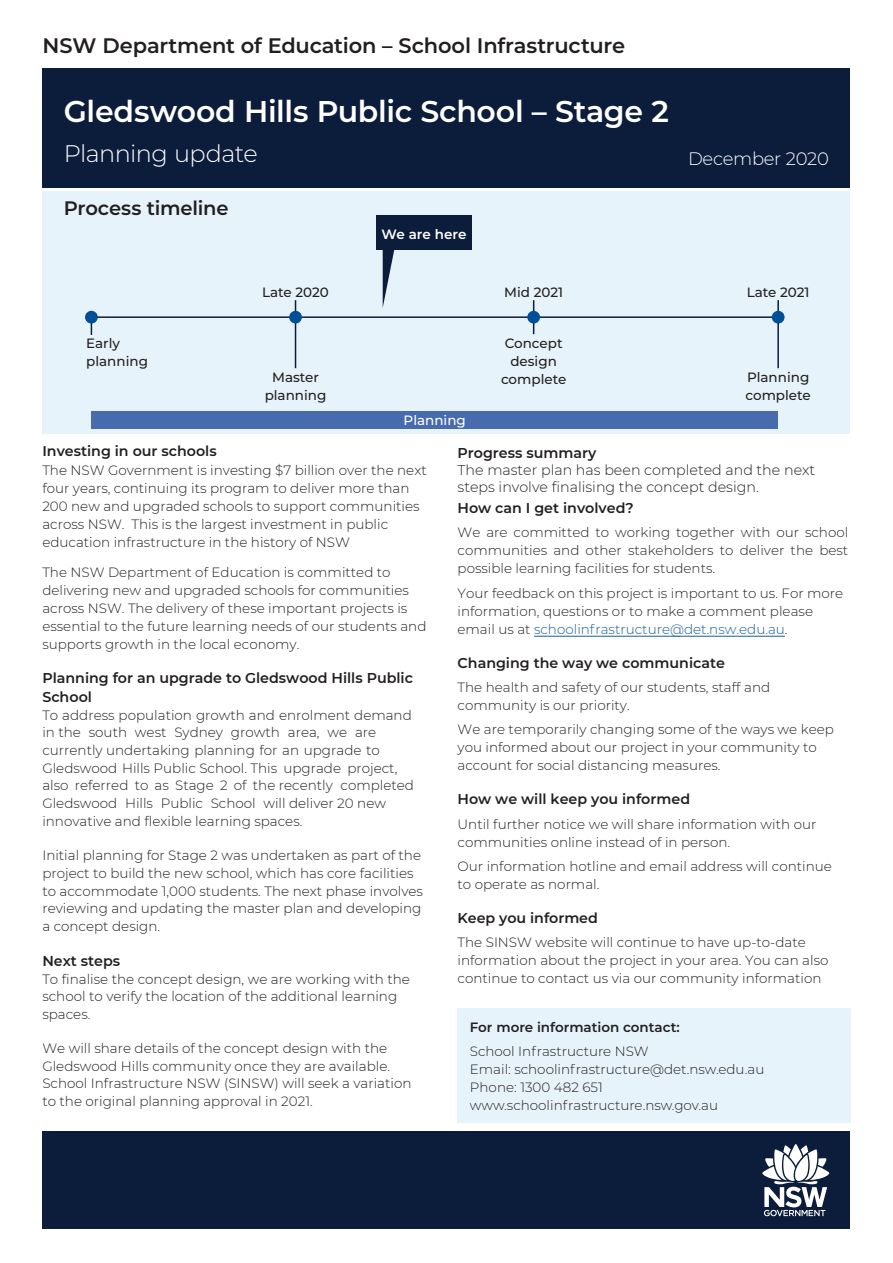
<style>
.page{position:relative;width:893px;height:1263px;background:#fff}
.page>*{position:absolute;margin:0;border:0;box-sizing:border-box;transform-origin:0 0}
.t1{font:600 30px "Montserrat";letter-spacing:-.01em;color:#fff}
.t2{font:300 24px "Montserrat";letter-spacing:-.025em;color:#fff}
.t3{font:600 21px "Montserrat";letter-spacing:-.01em;color:#231f20}
.t4{font:600 19.5px "Montserrat";letter-spacing:-.01em;color:#231f20}
.t5{font:300 18px "Montserrat";letter-spacing:-.02em;color:#fff}
.t6{font:600 14.25px/18.6px "Montserrat";color:#231f20}
.t7{font:300 14.25px/17.1px "Montserrat";color:#231f20}
.t8{font:300 13.5px/18px "Montserrat";color:#231f20}
.t9{font:500 13.5px/18px "Montserrat";color:#231f20}
.t10{font:600 13.5px "Montserrat";color:#231f20}
.t11{font:600 13.5px "Montserrat";color:#fff}
.t12{font:500 13.5px "Montserrat";color:#fff}
.s1{color:#175d9e}
</style>
<div class="page">
<div style="left:43px;top:1131px;width:807px;height:98px;background:#0c1c3b"></div>
<svg style="left:762px;top:1144px;width:67px;height:72px"></svg>
<div style="left:43px;top:191px;width:807px;height:243px;background:#e6f3fb"></div>
<hr style="left:534px;top:636px;width:251px;height:1px;background:#175d9e">
<div style="left:43px;top:68px;width:807px;height:119px;background:#0c1c3b"></div>
<hr style="left:93px;top:316px;width:686px;height:2px;background:#0c1c3b">
<hr style="left:777px;top:300px;width:2px;height:68px;background:#0c1c3b">
<div style="left:772px;top:311px;width:12px;height:13px;background:#014e99;border-radius:50%"></div>
<hr style="left:533px;top:300px;width:1px;height:34px;background:#0c1c3b">
<div style="left:527px;top:311px;width:13px;height:13px;background:#014e99;border-radius:50%"></div>
<hr style="left:295px;top:300px;width:1px;height:68px;background:#0c1c3b">
<div style="left:289px;top:311px;width:13px;height:13px;background:#014e99;border-radius:50%"></div>
<div style="left:85px;top:311px;width:13px;height:13px;background:#014e99;border-radius:50%"></div>
<div style="left:91px;top:411px;width:687px;height:17px;background:#486bad"></div>
<div style="left:457px;top:1008px;width:393px;height:115px;background:#e6f3fb"></div>
<div style="left:376px;top:216px;width:96px;height:34px;background:#0c1c3b"></div>
<svg style="left:383px;top:250px;width:12px;height:56px"></svg>
<h3 class="t3" style="left:43px;top:31px;width:584px">NSW Department of Education – School Infrastructure</h3>
<h1 class="t1" style="left:64px;top:90px;width:607px">Gledswood Hills Public School – Stage 2</h1>
<h2 class="t2" style="left:64px;top:137px;width:195px">Planning update</h2>
<h3 class="t5" style="left:688px;top:146px;width:142px">December 2020</h3>
<h3 class="t4" style="left:64px;top:195px;width:166px">Process timeline</h3>
<p class="t9" style="left:86px;top:334px;width:63px">Early planning</p>
<p class="t9" style="left:262px;top:282px;width:68px">Late 2020</p>
<p class="t9" style="left:265px;top:368px;width:63px;text-align:center">Master planning</p>
<p class="t11" style="left:382px;top:225px;width:87px">We are here</p>
<p class="t12" style="left:404px;top:410px;width:64px">Planning</p>
<p class="t9" style="left:504px;top:282px;width:60px">Mid 2021</p>
<p class="t9" style="left:501px;top:334px;width:67px;text-align:center">Concept design complete</p>
<p class="t9" style="left:747px;top:282px;width:64px">Late 2021</p>
<p class="t9" style="left:745px;top:368px;width:67px">Planning complete</p>
<p class="t6" style="left:42px;top:441px;width:176px">Investing in our schools</p>
<p class="t8" style="left:42px;top:461px;width:386px">The NSW Government is investing $7 billion over the next four years, continuing its program to deliver more than 200 new and upgraded schools to support communities across NSW. This is the largest investment in public education infrastructure in the history of NSW</p>
<p class="t8" style="left:42px;top:562px;width:386px">The NSW Department of Education is committed to delivering new and upgraded schools for communities across NSW. The delivery of these important projects is essential to the future learning needs of our students and supports growth in the local economy.</p>
<p class="t6" style="left:42px;top:668px;width:372px">Planning for an upgrade to Gledswood Hills Public<br>School</p>
<p class="t8" style="left:42px;top:706px;width:373px">To address population growth and enrolment demand in the south west Sydney growth area, we are currently undertaking planning for an upgrade to Gledswood Hills Public School. This upgrade project, also referred to as Stage 2 of the recently completed Gledswood Hills Public School will deliver 20 new innovative and flexible learning spaces.</p>
<p class="t8" style="left:42px;top:846px;width:382px;line-height:17.5px">Initial planning for Stage 2 was undertaken as part of the project to build the new school, which has core facilities to accommodate 1,000 students. The next phase involves reviewing and updating the master plan and developing a concept design.</p>
<p class="t6" style="left:42px;top:951px;width:79px">Next steps</p>
<p class="t8" style="left:42px;top:969px;width:369px;line-height:17.5px">To finalise the concept design, we are working with the school to verify the location of the additional learning spaces.</p>
<p class="t8" style="left:42px;top:1039px;width:371px;line-height:17.5px">We will share details of the concept design with the Gledswood Hills community once they are available.<br>School Infrastructure NSW (SINSW) will seek a variation to the original planning approval in 2021.</p>
<p class="t6" style="left:458px;top:443px;width:140px">Progress summary</p>
<p class="t7" style="left:458px;top:461px;width:359px">The master plan has been completed and the next steps involve finalising the concept design.</p>
<p class="t6" style="left:458px;top:498px;width:178px">How can I get involved?</p>
<p class="t8" style="left:458px;top:523px;width:392px;text-align:justify">We are committed to working together with our school communities and other stakeholders to deliver the best possible learning facilities for students.</p>
<p class="t8" style="left:458px;top:584px;width:387px">Your feedback on this project is important to us. For more information, questions or to make a comment please email us at <span class="s1">schoolinfrastructure@det.nsw.edu.au</span>.</p>
<p class="t6" style="left:458px;top:653px;width:269px">Changing the way we communicate</p>
<p class="t8" style="left:458px;top:678px;width:314px">The health and safety of our students, staff and community is our priority.</p>
<p class="t8" style="left:458px;top:720px;width:378px">We are temporarily changing some of the ways we keep you informed about our project in your community to account for social distancing measures.</p>
<p class="t6" style="left:458px;top:789px;width:234px">How we will keep you informed</p>
<p class="t8" style="left:458px;top:814px;width:360px">Until further notice we will share information with our communities online instead of in person.</p>
<p class="t8" style="left:458px;top:857px;width:376px">Our information hotline and email address will continue to operate as normal.</p>
<p class="t6" style="left:458px;top:908px;width:142px">Keep you informed</p>
<p class="t8" style="left:458px;top:933px;width:372px">The SINSW website will continue to have up-to-date information about the project in your area. You can also continue to contact us via our community information</p>
<p class="t10" style="left:470px;top:1017px;width:211px">For more information contact:</p>
<p class="t8" style="left:470px;top:1042px;width:296px">School Infrastructure NSW<br>Email: schoolinfrastructure@det.nsw.edu.au Phone: 1300 482 651 www.schoolinfrastructure.nsw.gov.au</p>
</div>
